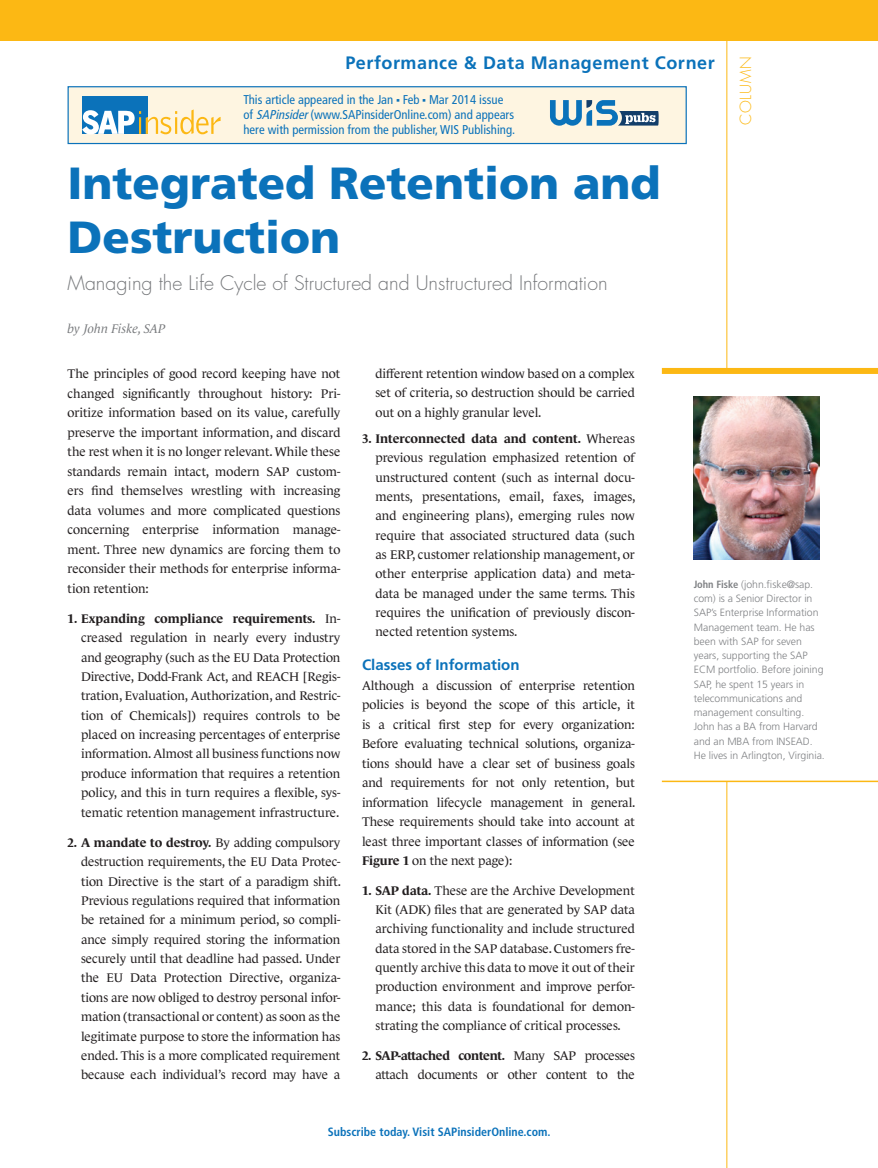
<style>
.page{position:relative;width:878px;height:1168px;background:#fff}
.page>*{position:absolute;margin:0;border:0;box-sizing:border-box;transform-origin:0 0}
.Article_Headline{font:900 45px/54px "Frutiger LT Std";color:#0b72ba}
.Article_subhead_1{font:300 19.5px "Futura Std";color:#76787b}
.t1{font:700 18px "Frutiger LT Std";letter-spacing:.03em;color:#0b72ba}
.Body_text_head{font:700 15px "Frutiger LT Std";color:#0b72ba}
.t2{font:300 15px "Futura Std";letter-spacing:.06em;color:#fcb814}
.Body_text{font:12.75px/19.4px "Le Monde Journal Std";letter-spacing:-.005em;color:#231f20;text-align:justify}
._00_-_Master_Color{font:condensed 12.75px/15.3px "Frutiger LT Std";color:#0b72ba}
.By_line{font:italic 12.75px "Le Monde Journal Std";color:#76787b}
.MASTER_-_footer_mont{font:700 condensed 12px "Frutiger LT Std";color:#0b72ba}
.Author_bio{font:300 10.5px/14.2px "Frutiger LT Std";letter-spacing:-.005em;color:#808285}
.s1{font-style:italic}
.s2{font-weight:700}
.s3{font-weight:700;font-stretch:condensed}
</style>
<div class="page">
<div style="left:0;top:0;width:878px;height:40px;background:#fcb814"></div>
<hr style="left:726px;top:781px;width:1px;height:387px;background:#fcb814">
<hr style="left:726px;top:10px;width:1px;height:361px;background:#fcb814">
<div style="left:662px;top:368px;width:216px;height:6px;background:#fcb814"></div>
<hr style="left:662px;top:780px;width:216px;height:2px;background:#fcb814">
<div style="left:68px;top:86px;width:618px;height:58px;background:#fef5e1;border:1px solid #0b72ba"></div>
<div style="left:82px;top:96px;width:66px;height:38px;background:#0b72ba"></div>
<svg style="left:82px;top:109px;width:138px;height:25px"></svg>
<svg style="left:550px;top:100px;width:108px;height:26px"></svg>
<img style="left:693px;top:396px;width:126px;height:163px">
<p class="t1" style="left:345px;top:53px;width:371px">Performance &amp; Data Management Corner</p>
<p class="_00_-_Master_Color" style="left:243px;top:92px;width:273px">This article appeared in the Jan ■ Feb ■ Mar 2014 issue of <span class="s1">SAPinsider</span>(www.SAPinsiderOnline.com) and appears here with permission from the publisher, WIS Publishing.</p>
<p class="t2" style="left:736px;top:125px;width:71px;rotate:-90deg">COLUMN</p>
<p class="Article_Headline" style="left:68px;top:156px;width:594px">Integrated Retention and<br>Destruction</p>
<p class="Article_subhead_1" style="left:68px;top:271px;width:541px">Managing the Life Cycle of Structured and Unstructured Information</p>
<p class="By_line" style="left:68px;top:321px;width:100px">by John Fiske, SAP</p>
<p class="Body_text" style="left:375px;top:364px;width:261px">different retention window based on a complex set of criteria, so destruction should be carried out on a highly granular level.</p>
<p class="Body_text" style="left:375px;top:429px;width:261px;text-indent:-14px"><span class="s2">3. Interconnected data and content.</span> Whereas previous regulation emphasized retention of unstructured content (such as internal docu&shy;ments, presentations, email, faxes, images, and engineering plans), emerging rules now require that associated structured data (such as ERP, customer relationship management, or other enterprise application data) and meta&shy;data be managed under the same terms. This requires the unification of previously discon&shy;nected retention systems.</p>
<p class="Body_text_head" style="left:362px;top:656px;width:159px">Classes of Information</p>
<p class="Body_text" style="left:362px;top:676px;width:275px">Although a discussion of enterprise retention policies is beyond the scope of this article, it is a critical first step for every organization:<br>Before evaluating technical solutions, organiza&shy;tions should have a clear set of business goals and requirements for not only retention, but information lifecycle management in general.<br>These requirements should take into account at least three important classes of information (see <span class="s2">Figure 1</span> on the next page):</p>
<p class="Body_text" style="left:375px;top:880px;width:261px;text-indent:-14px"><span class="s2">1. SAP data.</span> These are the Archive Development Kit (ADK) files that are generated by SAP data archiving functionality and include structured data stored in the SAP database. Customers fre&shy;quently archive this data to move it out of their production environment and improve perfor&shy;mance; this data is foundational for demon&shy;strating the compliance of critical processes.</p>
<p class="Body_text" style="left:362px;top:1045px;width:274px;text-align:right"><span class="s2">2. SAP-attached content.</span> Many SAP processes attach documents or other content to the</p>
<p class="Body_text" style="left:68px;top:364px;width:274px">The principles of good record keeping have not changed significantly throughout history: Pri&shy;oritize information based on its value, carefully preserve the important information, and discard the rest when it is no longer relevant. While these standards remain intact, modern SAP custom&shy;ers find themselves wrestling with increasing data volumes and more complicated questions concerning enterprise information manage&shy;ment. Three new dynamics are forcing them to reconsider their methods for enterprise informa&shy;tion retention:</p>
<p class="Body_text" style="left:81px;top:609px;width:261px;text-indent:-14px"><span class="s2">1. Expanding compliance requirements.</span> In&shy;creased regulation in nearly every industry and geography (such as the EU Data Protection Directive, Dodd-Frank Act, and REACH [Regis&shy;tration, Evaluation, Authorization, and Restric&shy;tion of Chemicals]) requires controls to be placed on increasing percentages of enterprise information. Almost all business functions now produce information that requires a retention policy, and this in turn requires a flexible, sys&shy;tematic retention management infrastructure.</p>
<p class="Body_text" style="left:81px;top:833px;width:261px;text-indent:-14px"><span class="s2">2. A mandate to destroy.</span> By adding compulsory destruction requirements, the EU Data Protec&shy;tion Directive is the start of a paradigm shift.<br>Previous regulations required that information be retained for a minimum period, so compli&shy;ance simply required storing the information securely until that deadline had passed. Under the EU Data Protection Directive, organiza&shy;tions are now obliged to destroy personal infor&shy;mation (transactional or content) as soon as the legitimate purpose to store the information has ended. This is a more complicated requirement because each individual’s record may have a</p>
<p class="MASTER_-_footer_mont" style="left:328px;top:1125px;width:224px">Subscribe today. Visit SAPinsiderOnline.com.</p>
<p class="Author_bio" style="left:693px;top:577px;width:132px"><span class="s3">John Fiske</span> (john.fiske@sap. com) is a Senior Director in<br>SAP’s Enterprise Information<br>Management team. He has been with SAP for seven years, supporting the SAP<br>ECM portfolio. Before joining<br>SAP, he spent 15 years in telecommunications and management consulting.<br>John has a BA from Harvard and an MBA from INSEAD.<br>He lives in Arlington, Virginia.</p>
</div>
